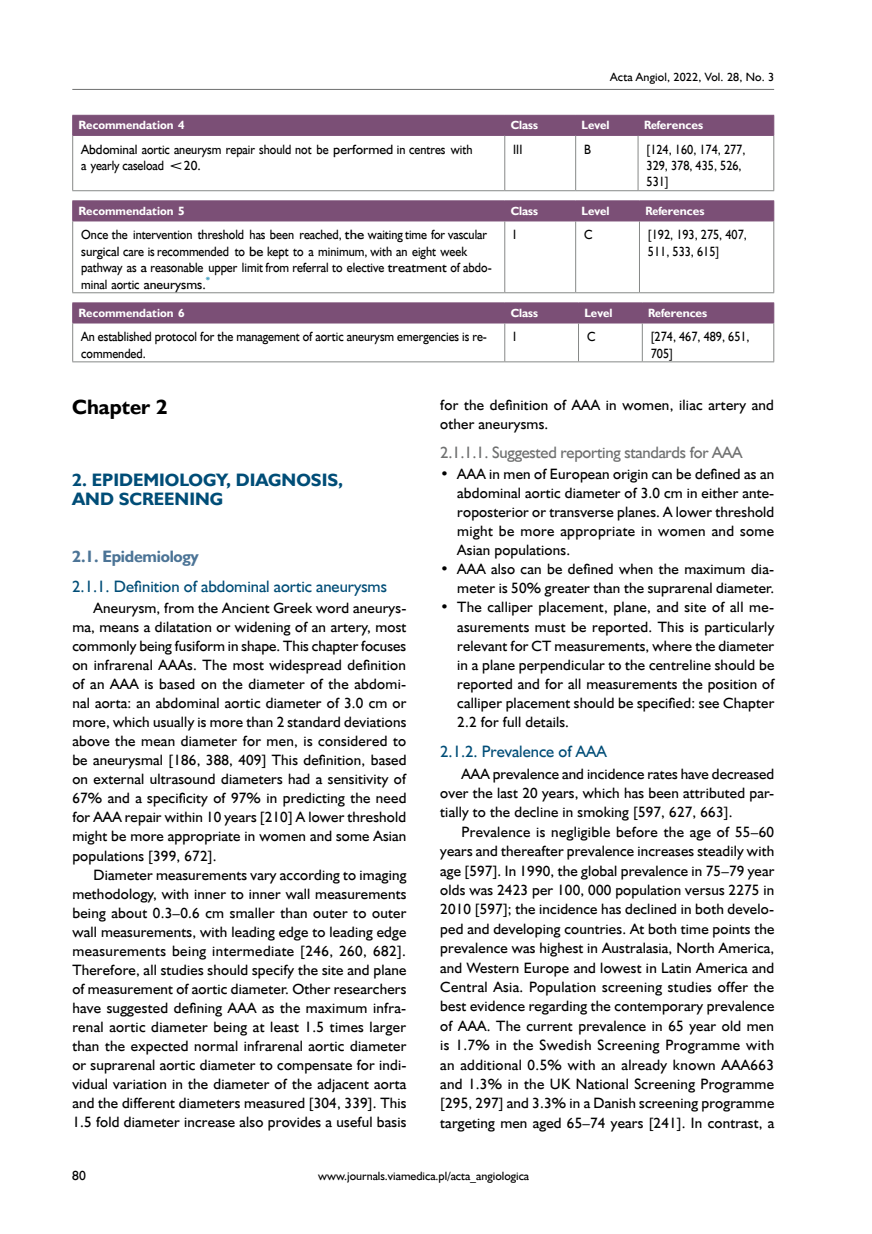
<style>
.page{position:relative;width:872px;height:1234px;background:#fff}
.page>*{position:absolute;margin:0;border:0;box-sizing:border-box;transform-origin:0 0}
.t1{font:700 21px "Humanst 521 EU";color:#000}
.t2{font:700 18px/19px "Humanst 521 EU";color:#004d77}
.t3{font:16.5px "Humanst 521 EU";color:#004d77}
.t4{font:16.5px "Humanst 521 EU";letter-spacing:-.015em;color:#6f7070}
.t5{font:700 16.5px "Humanst 521 EU";letter-spacing:-.015em;color:#4c7496}
.t6{font:15px/19px "Humanst 521 EU";letter-spacing:.015em;color:#000;text-align:justify}
.t7{font:13.5px/16.5px "Humanst 521 EU";color:#000;scale:.9 1}
.t8{font:13.5px/16.5px "Humanst 521 EU";color:#000;scale:.96 1}
.t9{font:13.5px "Humanst 521 EU";color:#000}
.t10{font:700 12px "Humanst 521 EU";color:#fff}
.t11{font:12px "Humanst 521 EU";color:#000}
.t12{font:700 12px "Humanst 521 EU";color:#fff;scale:.92 1}
</style>
<div class="page">
<hr style="left:72px;top:89px;width:702px;height:1px;background:#6f7070">
<hr style="left:72px;top:135px;width:433px;height:1px;background:#7b4f76">
<hr style="left:505px;top:135px;width:70px;height:1px;background:#7b4f76">
<hr style="left:575px;top:135px;width:63px;height:1px;background:#7b4f76">
<hr style="left:638px;top:135px;width:136px;height:1px;background:#7b4f76">
<hr style="left:504px;top:136px;width:1px;height:54px;background:#878988">
<hr style="left:575px;top:136px;width:1px;height:54px;background:#878988">
<hr style="left:637px;top:136px;width:1px;height:54px;background:#878988">
<div style="left:72px;top:115px;width:702px;height:20px;background:#7b4f76"></div>
<hr style="left:72px;top:136px;width:1px;height:54px;background:#878988">
<hr style="left:773px;top:136px;width:1px;height:54px;background:#878988">
<hr style="left:72px;top:190px;width:433px;height:1px;background:#878988">
<hr style="left:505px;top:190px;width:70px;height:1px;background:#878988">
<hr style="left:575px;top:190px;width:63px;height:1px;background:#878988">
<hr style="left:638px;top:190px;width:136px;height:1px;background:#878988">
<hr style="left:504px;top:221px;width:1px;height:71px;background:#878988">
<hr style="left:575px;top:221px;width:1px;height:71px;background:#878988">
<hr style="left:639px;top:221px;width:1px;height:71px;background:#878988">
<hr style="left:72px;top:200px;width:433px;height:1px;background:#7b4f76">
<hr style="left:505px;top:200px;width:70px;height:1px;background:#7b4f76">
<hr style="left:575px;top:200px;width:64px;height:1px;background:#7b4f76">
<hr style="left:639px;top:200px;width:135px;height:1px;background:#7b4f76">
<div style="left:72px;top:201px;width:702px;height:20px;background:#7b4f76"></div>
<hr style="left:72px;top:221px;width:1px;height:71px;background:#878988">
<hr style="left:773px;top:221px;width:1px;height:71px;background:#878988">
<hr style="left:72px;top:292px;width:433px;height:1px;background:#878988">
<hr style="left:505px;top:292px;width:70px;height:1px;background:#878988">
<hr style="left:575px;top:292px;width:64px;height:1px;background:#878988">
<hr style="left:639px;top:292px;width:135px;height:1px;background:#878988">
<hr style="left:504px;top:323px;width:1px;height:38px;background:#878988">
<hr style="left:578px;top:323px;width:1px;height:38px;background:#878988">
<hr style="left:642px;top:323px;width:1px;height:38px;background:#878988">
<hr style="left:72px;top:302px;width:433px;height:1px;background:#7b4f76">
<hr style="left:505px;top:302px;width:73px;height:1px;background:#7b4f76">
<hr style="left:578px;top:302px;width:64px;height:1px;background:#7b4f76">
<hr style="left:642px;top:302px;width:132px;height:1px;background:#7b4f76">
<div style="left:72px;top:303px;width:702px;height:20px;background:#7b4f76"></div>
<hr style="left:72px;top:323px;width:1px;height:38px;background:#878988">
<hr style="left:773px;top:323px;width:1px;height:38px;background:#878988">
<hr style="left:72px;top:361px;width:433px;height:1px;background:#878988">
<hr style="left:505px;top:361px;width:73px;height:1px;background:#878988">
<hr style="left:578px;top:361px;width:64px;height:1px;background:#878988">
<hr style="left:642px;top:361px;width:132px;height:1px;background:#878988">
<p class="t11" style="left:610px;top:69px;width:165px">Acta Angiol, 2022, Vol. 28, No. 3</p>
<p class="t10" style="left:79px;top:118px;width:108px">Recommendation 4</p>
<p class="t10" style="left:511px;top:118px;width:29px">Class</p>
<p class="t10" style="left:581px;top:118px;width:30px">Level</p>
<p class="t12" style="left:644px;top:118px;width:66px">References</p>
<p class="t8" style="left:81px;top:141px;width:409px">Abdominal aortic aneurysm repair should not be performed in centres with a yearly caseload &lt;20.</p>
<p class="t7" style="left:513px;top:141px;width:12px">III</p>
<p class="t7" style="left:584px;top:141px;width:9px">B</p>
<p class="t7" style="left:646px;top:141px;width:111px">[124, 160, 174, 277,<br>329, 378, 435, 526,<br>531]</p>
<p class="t10" style="left:79px;top:203px;width:108px">Recommendation 5</p>
<p class="t10" style="left:511px;top:203px;width:29px">Class</p>
<p class="t10" style="left:581px;top:203px;width:30px">Level</p>
<p class="t12" style="left:645px;top:203px;width:66px">References</p>
<p class="t7" style="left:81px;top:226px;width:458px">Once the intervention threshold has been reached, the waiting time for vascular surgical care is recommended to be kept to a minimum, with an eight week pathway as a reasonable upper limit from referral to elective treatment of abdo&shy;minal aortic aneurysms.<sup>*</sup></p>
<p class="t7" style="left:513px;top:226px;width:5px">I</p>
<p class="t7" style="left:584px;top:226px;width:11px">C</p>
<p class="t7" style="left:648px;top:226px;width:111px">[192, 193, 275, 407,<br>511, 533, 615]</p>
<p class="t10" style="left:79px;top:305px;width:108px">Recommendation 6</p>
<p class="t10" style="left:511px;top:305px;width:29px">Class</p>
<p class="t10" style="left:584px;top:305px;width:30px">Level</p>
<p class="t12" style="left:648px;top:305px;width:66px">References</p>
<p class="t7" style="left:81px;top:328px;width:452px">An established protocol for the management of aortic aneurysm emergencies is re&shy;commended.</p>
<p class="t7" style="left:513px;top:328px;width:5px">I</p>
<p class="t7" style="left:587px;top:328px;width:11px">C</p>
<p class="t7" style="left:651px;top:328px;width:111px">[274, 467, 489, 651,<br>705]</p>
<h1 class="t1" style="left:72px;top:394px;width:97px">Chapter 2</h1>
<p class="t2" style="left:72px;top:470px;width:272px">2. EPIDEMIOLOGY, DIAGNOSIS,<br>AND SCREENING</p>
<p class="t5" style="left:72px;top:545px;width:128px">2.1. Epidemiology</p>
<p class="t3" style="left:72px;top:575px;width:316px">2.1.1. Definition of abdominal aortic aneurysms</p>
<p class="t6" style="left:72px;top:598px;width:336px;text-indent:21px">Aneurysm, from the Ancient Greek word aneurys&shy;ma, means a dilatation or widening of an artery, most commonly being fusiform in shape. This chapter focuses on infrarenal AAAs. The most widespread definition of an AAA is based on the diameter of the abdomi&shy;nal aorta: an abdominal aortic diameter of 3.0 cm or more, which usually is more than 2 standard deviations above the mean diameter for men, is considered to be aneurysmal [186, 388, 409] This definition, based on external ultrasound diameters had a sensitivity of 67% and a specificity of 97% in predicting the need for AAA repair within 10 years [210] A lower threshold might be more appropriate in women and some Asian populations [399, 672].</p>
<p class="t6" style="left:72px;top:864px;width:336px;text-indent:21px">Diameter measurements vary according to imaging methodology, with inner to inner wall measurements being about 0.3–0.6 cm smaller than outer to outer wall measurements, with leading edge to leading edge measurements being intermediate [246, 260, 682].<br>Therefore, all studies should specify the site and plane of measurement of aortic diameter. Other researchers have suggested defining AAA as the maximum infra&shy;renal aortic diameter being at least 1.5 times larger than the expected normal infrarenal aortic diameter or suprarenal aortic diameter to compensate for indi&shy;vidual variation in the diameter of the adjacent aorta and the different diameters measured [304, 339]. This 1.5 fold diameter increase also provides a useful basis</p>
<p class="t6" style="left:440px;top:395px;width:335px">for the definition of AAA in women, iliac artery and other aneurysms.</p>
<p class="t4" style="left:440px;top:441px;width:304px">2.1.1.1. Suggested reporting standards for AAA</p>
<p class="t6" style="left:457px;top:464px;width:318px;text-indent:-17px">• AAA in men of European origin can be defined as an abdominal aortic diameter of 3.0 cm in either ante&shy;roposterior or transverse planes. A lower threshold might be more appropriate in women and some Asian populations.</p>
<p class="t6" style="left:440px;top:559px;width:335px;text-align:right">• AAA also can be defined when the maximum dia&shy;meter is 50% greater than the suprarenal diameter.</p>
<p class="t6" style="left:457px;top:597px;width:318px;text-indent:-17px">• The calliper placement, plane, and site of all me&shy;asurements must be reported. This is particularly relevant for CT measurements, where the diameter in a plane perpendicular to the centreline should be reported and for all measurements the position of calliper placement should be specified: see Chapter 2.2 for full details.</p>
<p class="t3" style="left:440px;top:741px;width:168px">2.1.2. Prevalence of AAA</p>
<p class="t6" style="left:440px;top:763px;width:335px;text-indent:21px">AAA prevalence and incidence rates have decreased over the last 20 years, which has been attributed par&shy;tially to the decline in smoking [597, 627, 663].</p>
<p class="t6" style="left:440px;top:821px;width:336px;text-indent:21px">Prevalence is negligible before the age of 55–60 years and thereafter prevalence increases steadily with age [597]. In 1990, the global prevalence in 75–79 year olds was 2423 per 100, 000 population versus 2275 in 2010 [597]; the incidence has declined in both develo&shy;ped and developing countries. At both time points the prevalence was highest in Australasia, North America, and Western Europe and lowest in Latin America and Central Asia. Population screening studies offer the best evidence regarding the contemporary prevalence of AAA. The current prevalence in 65 year old men is 1.7% in the Swedish Screening Programme with an additional 0.5% with an already known AAA663 and 1.3% in the UK National Screening Programme [295, 297] and 3.3% in a Danish screening programme targeting men aged 65–74 years [241]. In contrast, a</p>
<p class="t9" style="left:72px;top:1166px;width:15px">80</p>
<p class="t11" style="left:318px;top:1167px;width:212px">www.journals.viamedica.pl/acta_angiologica</p>
</div>
